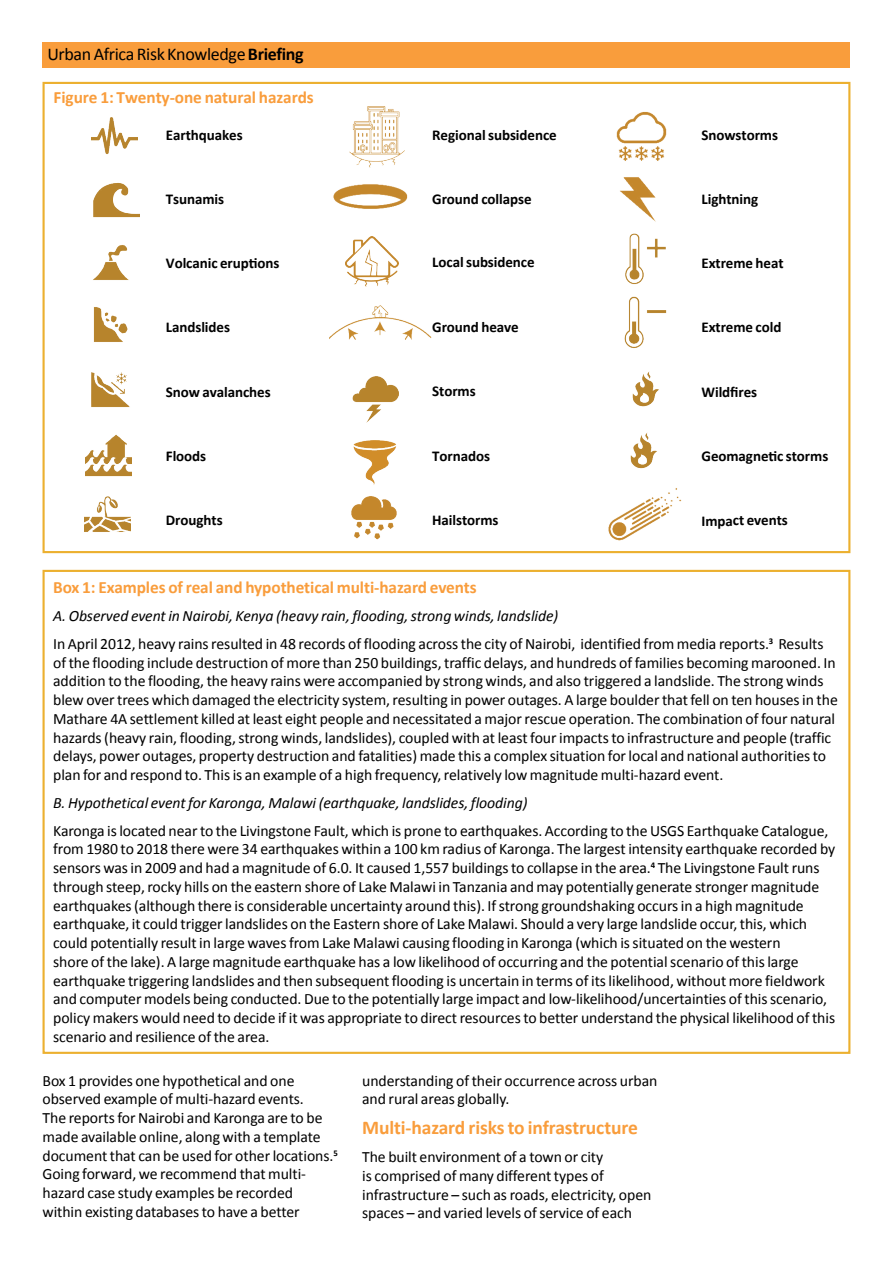
<style>
.page{position:relative;width:893px;height:1263px;background:#fff}
.page>*{position:absolute;margin:0;border:0;box-sizing:border-box;transform-origin:0 0}
.t1{font:700 19.5px "Calibri";letter-spacing:-.005em;color:#f99d3c}
.t2{font:18px "Calibri";letter-spacing:-.02em;color:#000}
.t3{font:700 17.25px "Calibri";letter-spacing:-.005em;color:#f99d3c}
.t4{font:15.75px/18.8px "Calibri";letter-spacing:-.005em;color:#000}
.t5{font:italic 15.75px "Calibri";letter-spacing:-.005em;color:#000}
.t6{font:700 15px "Calibri";letter-spacing:-.005em;color:#000}
.s1{font-weight:700}
.s2{font-style:italic}
</style>
<div class="page">
<div style="left:43px;top:43px;width:807px;height:25px;background:#f99d3c"></div>
<div style="left:43px;top:82px;width:807px;height:471px;border:2px solid #ecb02f"></div>
<img style="left:91px;top:117px;width:47px;height:38px">
<img style="left:93px;top:183px;width:47px;height:35px">
<img style="left:93px;top:245px;width:36px;height:35px">
<img style="left:93px;top:307px;width:35px;height:35px">
<img style="left:91px;top:372px;width:39px;height:35px">
<img style="left:85px;top:434px;width:47px;height:43px">
<img style="left:84px;top:496px;width:47px;height:36px">
<img style="left:349px;top:106px;width:56px;height:61px">
<img style="left:333px;top:184px;width:74px;height:25px">
<img style="left:346px;top:237px;width:53px;height:49px">
<img style="left:330px;top:305px;width:101px;height:35px">
<img style="left:352px;top:376px;width:47px;height:47px">
<img style="left:351px;top:440px;width:46px;height:100px">
<img style="left:616px;top:111px;width:51px;height:50px">
<img style="left:620px;top:177px;width:36px;height:45px">
<img style="left:625px;top:233px;width:41px;height:51px">
<img style="left:624px;top:296px;width:43px;height:52px">
<img style="left:632px;top:371px;width:27px;height:36px">
<img style="left:630px;top:432px;width:27px;height:37px">
<img style="left:608px;top:488px;width:73px;height:53px">
<p class="t2" style="left:47px;top:43px;width:258px">Urban Africa RiskKnowledge <span class="s1">Briefing</span></p>
<p class="t3" style="left:54px;top:87px;width:262px">Figure 1: Twenty-one natural hazards</p>
<p class="t6" style="left:166px;top:126px;width:78px">Earthquakes</p>
<p class="t6" style="left:432px;top:125px;width:126px">Regional subsidence</p>
<p class="t6" style="left:701px;top:126px;width:78px">Snowstorms</p>
<p class="t6" style="left:166px;top:190px;width:60px">Tsunamis</p>
<p class="t6" style="left:432px;top:190px;width:101px">Ground collapse</p>
<p class="t6" style="left:701px;top:190px;width:58px">Lightning</p>
<p class="t6" style="left:166px;top:254px;width:115px">Volcanic eruptions</p>
<p class="t6" style="left:432px;top:253px;width:104px">Local subsidence</p>
<p class="t6" style="left:701px;top:254px;width:84px">Extreme heat</p>
<p class="t6" style="left:166px;top:317px;width:66px">Landslides</p>
<p class="t6" style="left:432px;top:317px;width:88px">Ground heave</p>
<p class="t6" style="left:701px;top:318px;width:81px">Extreme cold</p>
<p class="t6" style="left:166px;top:383px;width:106px">Snow avalanches</p>
<p class="t6" style="left:432px;top:382px;width:45px">Storms</p>
<p class="t6" style="left:701px;top:383px;width:57px">Wildfires</p>
<p class="t6" style="left:166px;top:447px;width:42px">Floods</p>
<p class="t6" style="left:432px;top:446px;width:59px">Tornados</p>
<p class="t6" style="left:701px;top:447px;width:128px">Geomagnetic storms</p>
<p class="t6" style="left:166px;top:511px;width:58px">Droughts</p>
<p class="t6" style="left:432px;top:511px;width:68px">Hailstorms</p>
<p class="t6" style="left:701px;top:511px;width:88px">Impact events</p>
<p class="t3" style="left:53px;top:577px;width:425px">Box 1: Examples of real and hypothetical multi-hazard events</p>
<p class="t4" style="left:53px;top:601px;width:772px;line-height:27.8px"><span class="s2">A. Observed event in Nairobi, Kenya (heavy rain, flooding, strong winds, landslide)<br></span>In April 2012, heavy rains resulted in 48 records of flooding across the city of Nairobi, identified from media reports.<sup>3</sup> Results</p>
<p class="t4" style="left:53px;top:652px;width:786px">of the flooding include destruction of more than 250 buildings, traffic delays, and hundreds of families becoming marooned. In addition to the flooding, the heavy rains were accompanied by strong winds, and also triggered a landslide. The strong winds blew over trees which damaged the electricity system, resulting in power outages. A large boulder that fell on ten houses in the Mathare 4A settlement killed at least eight people and necessitated a major rescue operation. The combination of four natural hazards (heavy rain, flooding, strong winds, landslides), coupled with at least four impacts to infrastructure and people (traffic delays, power outages, property destruction and fatalities) made this a complex situation for local and national authorities to plan for and respond to. This is an example of a high frequency, relatively low magnitude multi-hazard event.</p>
<p class="t5" style="left:53px;top:793px;width:476px">B. Hypothetical event for Karonga, Malawi (earthquake, landslides, flooding)</p>
<p class="t4" style="left:53px;top:820px;width:784px">Karonga is located near to the Livingstone Fault, which is prone to earthquakes. According to the USGS Earthquake Catalogue, from 1980 to 2018 there were 34 earthquakes within a 100 km radius of Karonga. The largest intensity earthquake recorded by sensors was in 2009 and had a magnitude of 6.0. It caused 1,557 buildings to collapse in the area.<sup>4</sup> The Livingstone Fault runs through steep, rocky hills on the eastern shore of Lake Malawi in Tanzania and may potentially generate stronger magnitude earthquakes (although there is considerable uncertainty around this). If strong groundshaking occurs in a high magnitude earthquake, it could trigger landslides on the Eastern shore of Lake Malawi. Should a very large landslide occur, this, which could potentially result in large waves from Lake Malawi causing flooding in Karonga (which is situated on the western<br>shore of the lake). A large magnitude earthquake has a low likelihood of occurring and the potential scenario of this large earthquake triggering landslides and then subsequent flooding is uncertain in terms of its likelihood, without more fieldwork and computer models being conducted. Due to the potentially large impact and low-likelihood/uncertainties of this scenario, policy makers would need to decide if it was appropriate to direct resources to better understand the physical likelihood of this scenario and resilience of the area.</p>
<p class="t4" style="left:43px;top:1070px;width:297px">Box 1 provides one hypothetical and one observed example of multi-hazard events.<br>The reports for Nairobi and Karonga are to be made available online, along with a template document that can be used for other locations.<sup>5<br></sup>Going forward, we recommend that multi&shy;hazard case study examples be recorded<br>within existing databases to have a better</p>
<p class="t4" style="left:362px;top:1070px;width:297px">understanding of their occurrence across urban and rural areas globally.</p>
<p class="t1" style="left:362px;top:1116px;width:277px">Multi-hazard risks to infrastructure</p>
<p class="t4" style="left:362px;top:1147px;width:291px">The built environment of a town or city<br>is comprised of many different types of infrastructure – such as roads, electricity, open spaces – and varied levels of service of each</p>
</div>
